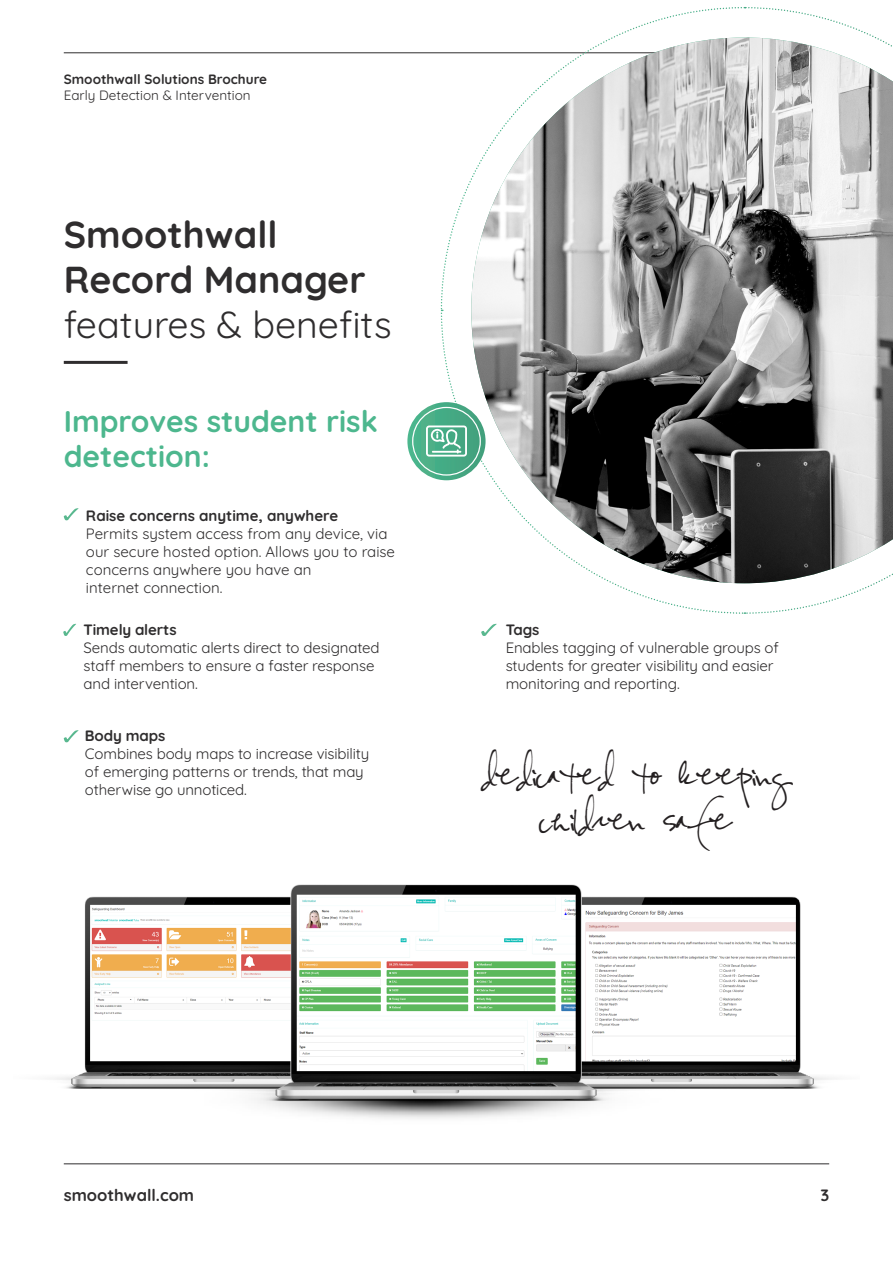
<style>
.page{position:relative;width:893px;height:1263px;background:#fff}
.page>*{position:absolute;margin:0;border:0;box-sizing:border-box;transform-origin:0 0}
.t1{font:700 37.5px/45px "Quicksand";color:#2f2d2e}
.t2{font:700 30px/34.5px "Quicksand";color:#4db78e}
.t3{font:24.3px/45px "Pea Just Gramma's Font";letter-spacing:-.025em;color:#231f20;text-align:center}
.t4{font:700 16.5px "Quicksand";color:#2f2d2e}
.t5{font:15px/18px "Quicksand";letter-spacing:-.01em;color:#2f2d2e}
.t6{font:700 15px "Quicksand";color:#2f2d2e}
.t7{font:700 13.5px "Quicksand";color:#2f2d2e}
.t8{font:13.5px "Quicksand";color:#2f2d2e}
.s1{font-weight:400}
</style>
<div class="page">
<hr style="left:64px;top:53px;width:765px;height:1px;background:#2f2d2e">
<svg style="left:440px;top:7px;width:302px;height:303px"></svg>
<svg style="left:744px;top:583px;width:133px;height:31px"></svg>
<img style="left:471px;top:37px;width:422px;height:546px">
<hr style="left:64px;top:361px;width:64px;height:3px;background:#2f2d2e">
<svg style="left:64px;top:508px;width:15px;height:12px"></svg>
<svg style="left:63px;top:624px;width:13px;height:12px"></svg>
<svg style="left:64px;top:730px;width:15px;height:12px"></svg>
<svg style="left:481px;top:624px;width:16px;height:12px"></svg>
<svg style="left:407px;top:402px;width:79px;height:78px;background:#55b18e"></svg>
<div style="left:412px;top:407px;width:69px;height:69px;border:1px solid #fff;border-radius:50%"></div>
<svg style="left:426px;top:425px;width:41px;height:32px"></svg>
<img style="left:54px;top:884px;width:778px;height:281px">
<p class="t7" style="left:64px;top:69px;width:205px">Smoothwall Solutions Brochure</p>
<p class="t8" style="left:64px;top:85px;width:188px">Early Detection &amp; Intervention</p>
<p class="t1" style="left:64px;top:208px;width:329px">Smoothwall<br>Record Manager <span class="s1">features &amp; benefits</span></p>
<p class="t2" style="left:64px;top:401px;width:316px">Improves student risk detection:</p>
<p class="t6" style="left:86px;top:504px;width:254px">Raise concerns anytime, anywhere</p>
<p class="t5" style="left:86px;top:523px;width:311px">Permits system access from any device, via our secure hosted option. Allows you to raise concerns anywhere you have an<br>internet connection.</p>
<p class="t6" style="left:84px;top:618px;width:94px">Timely alerts</p>
<p class="t5" style="left:84px;top:637px;width:297px">Sends automatic alerts direct to designated staff members to ensure a faster response and intervention.</p>
<p class="t6" style="left:85px;top:724px;width:82px">Body maps</p>
<p class="t5" style="left:85px;top:743px;width:286px">Combines body maps to increase visibility of emerging patterns or trends, that may otherwise go unnoticed.</p>
<p class="t6" style="left:506px;top:618px;width:35px">Tags</p>
<p class="t5" style="left:506px;top:637px;width:275px">Enables tagging of vulnerable groups of students for greater visibility and easier monitoring and reporting.</p>
<p class="t3" style="left:481px;top:754px;width:310px">dedicated to keeping children safe</p>
<p class="t4" style="left:64px;top:1183px;width:132px">smoothwall.com</p>
<p class="t4" style="left:820px;top:1183px;width:10px">3</p>
</div>
